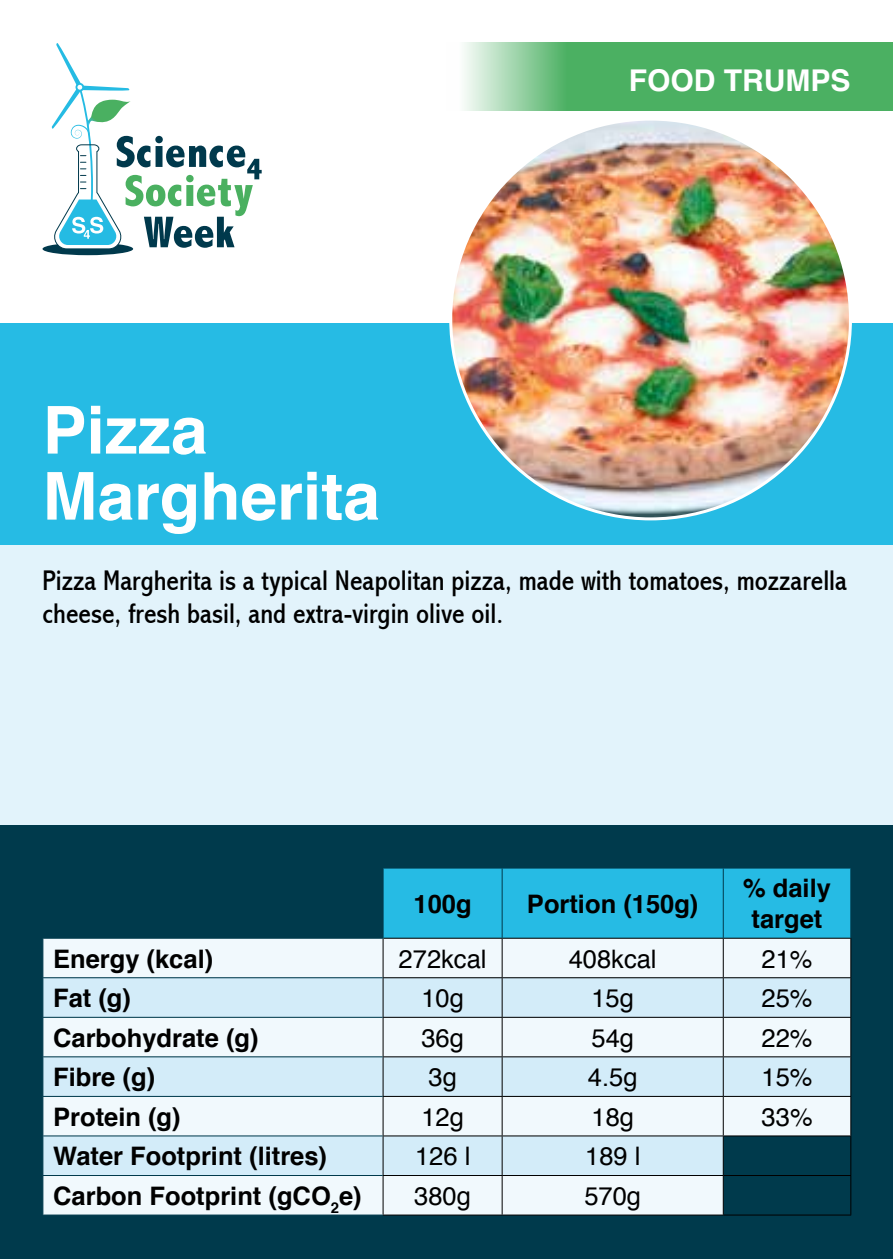
<style>
.page{position:relative;width:893px;height:1259px;background:#fff}
.page>*{position:absolute;margin:0;border:0;box-sizing:border-box;transform-origin:0 0}
.t1{font:700 66px/66px "Helvetica";color:#fff}
.t2{font:700 30px "Helvetica";color:#fff}
.t3{font:condensed 28.5px/33px "Abadi";color:#000}
.t4{font:700 25.5px/30.6px "Helvetica";color:#000;text-align:center}
.t5{font:25.5px "Helvetica";color:#000}
</style>
<div class="page">
<div style="left:0;top:544px;width:893px;height:281px;background:#e2f3fb"></div>
<div style="left:0;top:323px;width:893px;height:221px;background:#26bbe4"></div>
<div style="left:0;top:825px;width:893px;height:434px;background:#003a4c"></div>
<div style="left:43px;top:243px;width:90px;height:12px;background:#00394c;border-radius:50%"></div>
<svg style="left:50px;top:43px;width:212px;height:207px"></svg>
<svg style="left:464px;top:43px;width:429px;height:68px;fill:#4bb062"></svg>
<div style="left:384px;top:868px;width:466px;height:69px;background:#26bbe4"></div>
<svg style="left:43px;top:938px;width:807px;height:276px;fill:#f1f9fd"></svg>
<svg style="left:43px;top:978px;width:807px;height:197px;fill:#d3ecf9"></svg>
<hr style="left:383px;top:937px;width:119px;height:1px;background:#000">
<hr style="left:383px;top:938px;width:1px;height:39px;background:#000">
<hr style="left:502px;top:937px;width:221px;height:1px;background:#000">
<hr style="left:502px;top:938px;width:1px;height:39px;background:#000">
<hr style="left:723px;top:937px;width:128px;height:1px;background:#000">
<hr style="left:723px;top:938px;width:1px;height:39px;background:#000">
<hr style="left:850px;top:938px;width:1px;height:39px;background:#000">
<hr style="left:383px;top:977px;width:119px;height:1px;background:#000">
<hr style="left:383px;top:978px;width:1px;height:39px;background:#000">
<hr style="left:502px;top:977px;width:221px;height:1px;background:#000">
<hr style="left:502px;top:978px;width:1px;height:39px;background:#000">
<hr style="left:723px;top:977px;width:128px;height:1px;background:#000">
<hr style="left:723px;top:978px;width:1px;height:39px;background:#000">
<hr style="left:850px;top:978px;width:1px;height:39px;background:#000">
<hr style="left:383px;top:1016px;width:119px;height:1px;background:#000">
<hr style="left:383px;top:1017px;width:1px;height:39px;background:#000">
<hr style="left:502px;top:1016px;width:221px;height:1px;background:#000">
<hr style="left:502px;top:1017px;width:1px;height:39px;background:#000">
<hr style="left:723px;top:1016px;width:128px;height:1px;background:#000">
<hr style="left:723px;top:1017px;width:1px;height:39px;background:#000">
<hr style="left:850px;top:1017px;width:1px;height:39px;background:#000">
<hr style="left:383px;top:1056px;width:119px;height:1px;background:#000">
<hr style="left:383px;top:1057px;width:1px;height:39px;background:#000">
<hr style="left:502px;top:1056px;width:221px;height:1px;background:#000">
<hr style="left:502px;top:1057px;width:1px;height:39px;background:#000">
<hr style="left:723px;top:1056px;width:128px;height:1px;background:#000">
<hr style="left:723px;top:1057px;width:1px;height:39px;background:#000">
<hr style="left:850px;top:1057px;width:1px;height:39px;background:#000">
<hr style="left:383px;top:1096px;width:119px;height:1px;background:#000">
<hr style="left:383px;top:1096px;width:1px;height:39px;background:#000">
<hr style="left:502px;top:1096px;width:221px;height:1px;background:#000">
<hr style="left:502px;top:1096px;width:1px;height:39px;background:#000">
<hr style="left:723px;top:1096px;width:128px;height:1px;background:#000">
<hr style="left:723px;top:1096px;width:1px;height:39px;background:#000">
<hr style="left:850px;top:1096px;width:1px;height:39px;background:#000">
<hr style="left:383px;top:1135px;width:119px;height:1px;background:#000">
<hr style="left:383px;top:1136px;width:1px;height:39px;background:#000">
<hr style="left:502px;top:1135px;width:221px;height:1px;background:#000">
<hr style="left:502px;top:1136px;width:1px;height:39px;background:#000">
<hr style="left:723px;top:1135px;width:128px;height:1px;background:#000">
<hr style="left:723px;top:1136px;width:1px;height:39px;background:#000">
<hr style="left:850px;top:1136px;width:1px;height:39px;background:#000">
<hr style="left:383px;top:1175px;width:119px;height:1px;background:#000">
<hr style="left:383px;top:1175px;width:1px;height:39px;background:#000">
<hr style="left:502px;top:1175px;width:221px;height:1px;background:#000">
<hr style="left:502px;top:1175px;width:1px;height:39px;background:#000">
<hr style="left:723px;top:1175px;width:128px;height:1px;background:#000">
<hr style="left:723px;top:1175px;width:1px;height:39px;background:#000">
<hr style="left:850px;top:1175px;width:1px;height:39px;background:#000">
<hr style="left:383px;top:1214px;width:119px;height:1px;background:#000">
<hr style="left:502px;top:1214px;width:221px;height:1px;background:#000">
<hr style="left:723px;top:1214px;width:128px;height:1px;background:#000">
<hr style="left:383px;top:868px;width:1px;height:70px;background:#003a4c">
<hr style="left:502px;top:868px;width:1px;height:70px;background:#003a4c">
<hr style="left:723px;top:868px;width:1px;height:70px;background:#003a4c">
<hr style="left:850px;top:868px;width:1px;height:70px;background:#003a4c">
<hr style="left:43px;top:977px;width:340px;height:1px;background:#003a4c">
<hr style="left:43px;top:1016px;width:340px;height:1px;background:#003a4c">
<hr style="left:43px;top:1056px;width:340px;height:1px;background:#003a4c">
<hr style="left:43px;top:1096px;width:340px;height:1px;background:#003a4c">
<hr style="left:43px;top:1135px;width:340px;height:1px;background:#003a4c">
<hr style="left:43px;top:1175px;width:340px;height:1px;background:#003a4c">
<img style="left:451px;top:119px;width:399px;height:400px;border-radius:200px">
<h1 class="t1" style="left:43px;top:398px;width:339px">Pizza<br>Margherita</h1>
<p class="t2" style="left:629px;top:56px;width:223px">FOOD TRUMPS</p>
<p class="t3" style="left:43px;top:564px;width:806px">Pizza Margherita is a typical Neapolitan pizza, made with tomatoes, mozzarella cheese, fresh basil, and extra-virgin olive oil.</p>
<p class="t4" style="left:414px;top:888px;width:60px">100g</p>
<p class="t4" style="left:527px;top:888px;width:173px">Portion (150g)</p>
<p class="t4" style="left:743px;top:873px;width:89px">% daily target</p>
<p class="t4" style="left:53px;top:943px;width:162px">Energy (kcal)</p>
<p class="t5" style="left:399px;top:939px;width:89px">272kcal</p>
<p class="t5" style="left:569px;top:939px;width:89px">408kcal</p>
<p class="t5" style="left:761px;top:939px;width:53px">21%</p>
<p class="t4" style="left:53px;top:983px;width:79px">Fat (g)</p>
<p class="t5" style="left:421px;top:978px;width:44px">10g</p>
<p class="t5" style="left:591px;top:978px;width:44px">15g</p>
<p class="t5" style="left:761px;top:978px;width:53px">25%</p>
<p class="t4" style="left:53px;top:1022px;width:207px">Carbohydrate (g)</p>
<p class="t5" style="left:421px;top:1018px;width:44px">36g</p>
<p class="t5" style="left:591px;top:1018px;width:44px">54g</p>
<p class="t5" style="left:762px;top:1018px;width:53px">22%</p>
<p class="t4" style="left:53px;top:1062px;width:104px">Fibre (g)</p>
<p class="t5" style="left:428px;top:1057px;width:30px">3g</p>
<p class="t5" style="left:588px;top:1057px;width:51px">4.5g</p>
<p class="t5" style="left:762px;top:1057px;width:53px">15%</p>
<p class="t4" style="left:53px;top:1101px;width:129px">Protein (g)</p>
<p class="t5" style="left:421px;top:1097px;width:44px">12g</p>
<p class="t5" style="left:591px;top:1097px;width:44px">18g</p>
<p class="t5" style="left:762px;top:1097px;width:53px">33%</p>
<p class="t4" style="left:53px;top:1141px;width:275px">Water Footprint (litres)</p>
<p class="t5" style="left:415px;top:1136px;width:57px">126 l</p>
<p class="t5" style="left:585px;top:1136px;width:57px">189 l</p>
<p class="t4" style="left:53px;top:1180px;width:310px">Carbon Footprint (gCO<sub>2</sub>e)</p>
<p class="t5" style="left:414px;top:1176px;width:58px">380g</p>
<p class="t5" style="left:584px;top:1176px;width:58px">570g</p>
</div>
